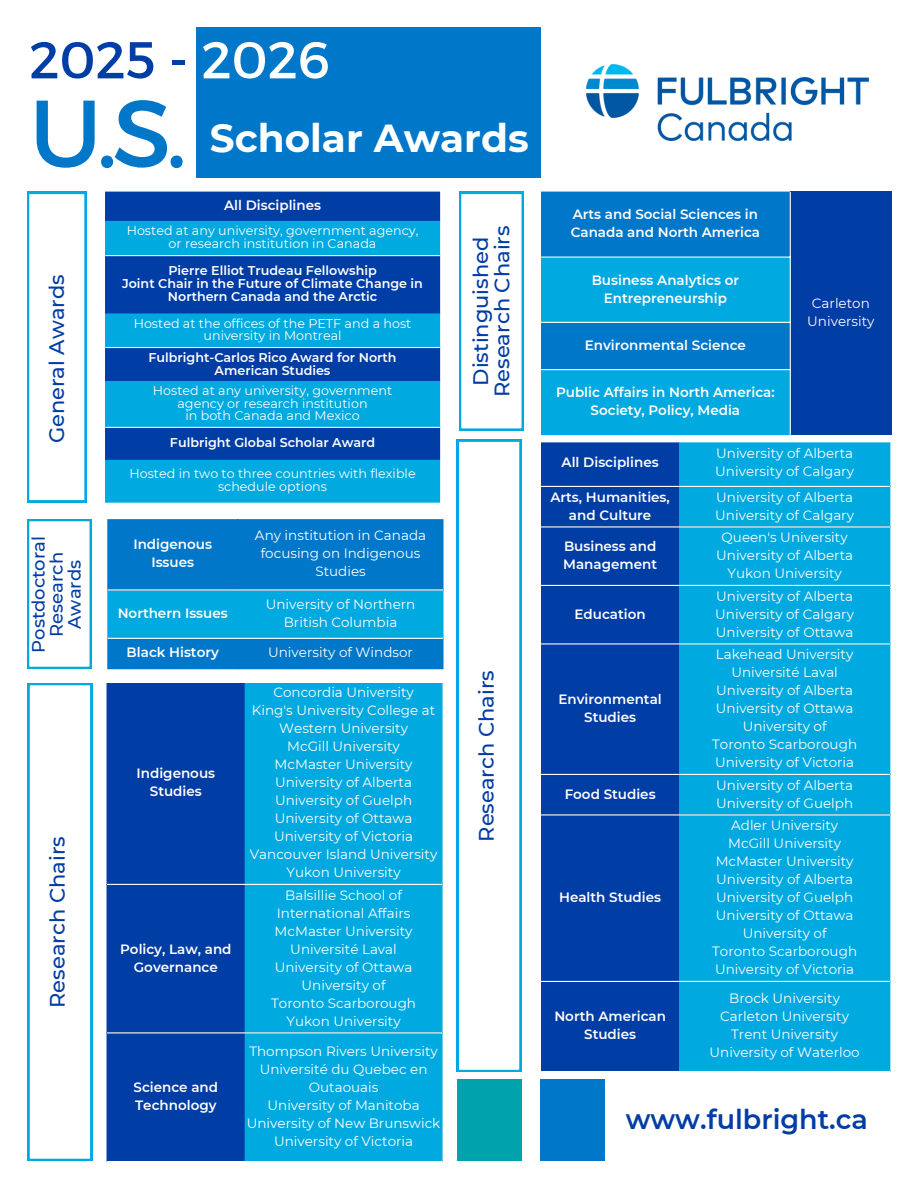
<style>
.page{position:relative;width:918px;height:1188px;background:#fff}
.page>*{position:absolute;margin:0;border:0;box-sizing:border-box;transform-origin:0 0}
.t1{font:95.25px "Montserrat";color:#0077c8}
.t2{font:51.75px "Montserrat";color:#003da5}
.t3{font:700 39px "Montserrat";color:#fff}
.t4{font:600 27px "Montserrat";color:#003da5}
.t5{font:500 21px/21.3px "Montserrat";color:#003da5;text-align:center}
.t6{font:500 18px/18px "Montserrat";color:#003da5;text-align:center}
.t7{font:13.5px/18px "Montserrat";color:#fff;text-align:center}
.t8{font:600 13.5px/18px "Montserrat";color:#fff;text-align:center}
.t9{font:12.75px/12.8px "Montserrat";color:#fff;text-align:center}
.t10{font:600 12.75px/12.8px "Montserrat";color:#fff;text-align:center}
.s1{color:#fff}
</style>
<div class="page">
<div style="left:197px;top:27px;width:344px;height:151px;background:#0077c8"></div>
<img style="left:587px;top:65px;width:281px;height:75px">
<div style="left:105px;top:192px;width:335px;height:29px;background:#003da5"></div>
<svg style="left:105px;top:221px;width:335px;height:282px;background:#007ac6"></svg>
<hr style="left:105px;top:255px;width:335px;height:1px;background:#fff">
<hr style="left:105px;top:347px;width:335px;height:1px;background:#fff">
<hr style="left:105px;top:427px;width:335px;height:1px;background:#fff">
<div style="left:541px;top:192px;width:249px;height:65px;background:#0077c8"></div>
<div style="left:790px;top:192px;width:101px;height:243px;background:#003da5"></div>
<svg style="left:541px;top:258px;width:249px;height:177px;background:#009cd9"></svg>
<hr style="left:790px;top:192px;width:1px;height:243px;background:#fff">
<hr style="left:541px;top:322px;width:250px;height:1px;background:#fff">
<hr style="left:541px;top:369px;width:250px;height:1px;background:#fff">
<div style="left:108px;top:519px;width:336px;height:150px;background:#0077c8"></div>
<div style="left:108px;top:590px;width:336px;height:49px;background:#00a9e0"></div>
<hr style="left:108px;top:589px;width:335px;height:2px;background:#fff">
<hr style="left:108px;top:638px;width:335px;height:1px;background:#fff">
<svg style="left:27px;top:192px;width:60px;height:310px"></svg>
<svg style="left:459px;top:192px;width:65px;height:238px"></svg>
<svg style="left:27px;top:519px;width:65px;height:150px"></svg>
<svg style="left:457px;top:440px;width:65px;height:632px"></svg>
<div style="left:541px;top:443px;width:138px;height:628px;background:#003da5"></div>
<div style="left:679px;top:443px;width:211px;height:628px;background:#00a9e0"></div>
<hr style="left:541px;top:486px;width:349px;height:1px;background:#fff">
<hr style="left:541px;top:526px;width:349px;height:1px;background:#fff">
<hr style="left:541px;top:585px;width:349px;height:1px;background:#fff">
<hr style="left:541px;top:643px;width:349px;height:1px;background:#fff">
<hr style="left:541px;top:774px;width:349px;height:1px;background:#fff">
<hr style="left:541px;top:814px;width:349px;height:1px;background:#fff">
<hr style="left:541px;top:981px;width:349px;height:1px;background:#fff">
<svg style="left:28px;top:683px;width:64px;height:478px"></svg>
<div style="left:107px;top:683px;width:138px;height:478px;background:#003da5"></div>
<div style="left:245px;top:683px;width:198px;height:479px;background:#00a9e0"></div>
<hr style="left:107px;top:884px;width:335px;height:1px;background:#fff">
<hr style="left:107px;top:1032px;width:335px;height:1px;background:#fff">
<hr style="left:107px;top:1161px;width:335px;height:1px;background:#fff">
<div style="left:540px;top:1080px;width:64px;height:81px;background:#0077c8"></div>
<div style="left:457px;top:1080px;width:64px;height:81px;background:#00a3ad"></div>
<h2 class="t2" style="left:29px;top:26px;width:302px">2025 - <span class="s1">2026</span></h2>
<h1 class="t1" style="left:29px;top:71px;width:159px">U.S.</h1>
<h3 class="t3" style="left:210px;top:115px;width:320px">Scholar Awards</h3>
<h3 class="t5" style="left:46px;top:443px;width:171px;rotate:-90deg">General Awards</h3>
<h3 class="t6" style="left:29px;top:653px;width:118px;rotate:-90deg">Postdoctoral<br>Research<br>Awards</h3>
<h3 class="t5" style="left:47px;top:1008px;width:173px;rotate:-90deg">Research Chairs</h3>
<p class="t8" style="left:224px;top:196px;width:99px">All Disciplines</p>
<p class="t9" style="left:127px;top:224px;width:293px">Hosted at any university, government agency, or research institution in Canada</p>
<p class="t10" style="left:122px;top:264px;width:302px">Pierre Elliot Trudeau Fellowship<br>Joint Chair in the Future of Climate Change in<br>Northern Canada and the Arctic</p>
<p class="t9" style="left:134px;top:317px;width:279px">Hosted at the offices of the PETF and a host university in Montreal</p>
<p class="t10" style="left:148px;top:351px;width:250px">Fulbright-Carlos Rico Award for North<br>American Studies</p>
<p class="t9" style="left:153px;top:384px;width:241px">Hosted at any university, government agency or research institution<br>in both Canada and Mexico</p>
<p class="t10" style="left:170px;top:436px;width:207px">Fulbright Global Scholar Award</p>
<p class="t9" style="left:129px;top:467px;width:288px">Hosted in two to three countries with flexible schedule options</p>
<p class="t8" style="left:133px;top:535px;width:80px">Indigenous<br>Issues</p>
<p class="t7" style="left:255px;top:526px;width:173px">Any institution in Canada focusing on Indigenous<br>Studies</p>
<p class="t8" style="left:118px;top:604px;width:112px">Northern Issues</p>
<p class="t7" style="left:266px;top:595px;width:151px">University of Northern<br>British Columbia</p>
<p class="t8" style="left:127px;top:643px;width:94px">Black History</p>
<p class="t7" style="left:268px;top:643px;width:146px">University of Windsor</p>
<p class="t8" style="left:137px;top:764px;width:80px">Indigenous<br>Studies</p>
<p class="t8" style="left:120px;top:940px;width:113px">Policy, Law, and<br>Governance</p>
<p class="t8" style="left:134px;top:1078px;width:86px;text-align:left">Science and<br>Technology</p>
<p class="t7" style="left:250px;top:683px;width:189px">Concordia University<br>King's University College at<br>Western University<br>McGill University<br>McMaster University<br>University of Alberta<br>University of Guelph<br>University of Ottawa<br>University of Victoria<br>Vancouver Island University<br>Yukon University</p>
<p class="t7" style="left:271px;top:886px;width:146px">Balsillie School of<br>International Affairs<br>McMaster University<br>Université Laval<br>University of Ottawa<br>University of<br>Toronto Scarborough<br>Yukon University</p>
<p class="t7" style="left:247px;top:1042px;width:195px">Thompson Rivers University<br>Université du Quebec en<br>Outaouais<br>University of Manitoba<br>University of New Brunswick<br>University of Victoria</p>
<h3 class="t5" style="left:470px;top:397px;width:173px;rotate:-90deg">Distinguished<br>Research Chairs</h3>
<h3 class="t5" style="left:476px;top:842px;width:173px;rotate:-90deg">Research Chairs</h3>
<p class="t8" style="left:571px;top:205px;width:191px;text-align:left">Arts and Social Sciences in<br>Canada and North America</p>
<p class="t8" style="left:592px;top:271px;width:149px">Business Analytics or<br>Entrepreneurship</p>
<p class="t8" style="left:585px;top:336px;width:163px">Environmental Science</p>
<p class="t8" style="left:556px;top:383px;width:220px">Public Affairs in North America:<br>Society, Policy, Media</p>
<p class="t7" style="left:807px;top:294px;width:69px">Carleton<br>University</p>
<p class="t8" style="left:562px;top:454px;width:99px">All Disciplines</p>
<p class="t7" style="left:715px;top:445px;width:140px;text-align:left">University of Alberta<br>University of Calgary</p>
<p class="t8" style="left:550px;top:488px;width:121px">Arts, Humanities, and Culture</p>
<p class="t7" style="left:715px;top:488px;width:140px;text-align:left">University of Alberta<br>University of Calgary</p>
<p class="t8" style="left:563px;top:537px;width:95px;text-align:left">Business and<br>Management</p>
<p class="t7" style="left:716px;top:528px;width:138px">Queen's University<br>University of Alberta<br>Yukon University</p>
<p class="t8" style="left:575px;top:605px;width:73px">Education</p>
<p class="t7" style="left:715px;top:587px;width:140px;text-align:justify">University of Alberta University of Calgary University of Ottawa</p>
<p class="t8" style="left:559px;top:690px;width:105px">Environmental<br>Studies</p>
<p class="t7" style="left:712px;top:645px;width:146px">Lakehead University<br>Université Laval<br>University of Alberta<br>University of Ottawa<br>University of<br>Toronto Scarborough<br>University of Victoria</p>
<p class="t8" style="left:565px;top:785px;width:92px">Food Studies</p>
<p class="t7" style="left:716px;top:776px;width:139px;text-align:left">University of Alberta<br>University of Guelph</p>
<p class="t8" style="left:559px;top:888px;width:104px">Health Studies</p>
<p class="t8" style="left:554px;top:1008px;width:113px">North American<br>Studies</p>
<p class="t7" style="left:712px;top:816px;width:146px">Adler University<br>McGill University<br>McMaster University<br>University of Alberta<br>University of Guelph<br>University of Ottawa<br>University of<br>Toronto Scarborough<br>University of Victoria</p>
<p class="t7" style="left:710px;top:990px;width:152px">Brock University<br>Carleton University<br>Trent University<br>University of Waterloo</p>
<h3 class="t4" style="left:626px;top:1103px;width:244px">www.fulbright.ca</h3>
</div>
